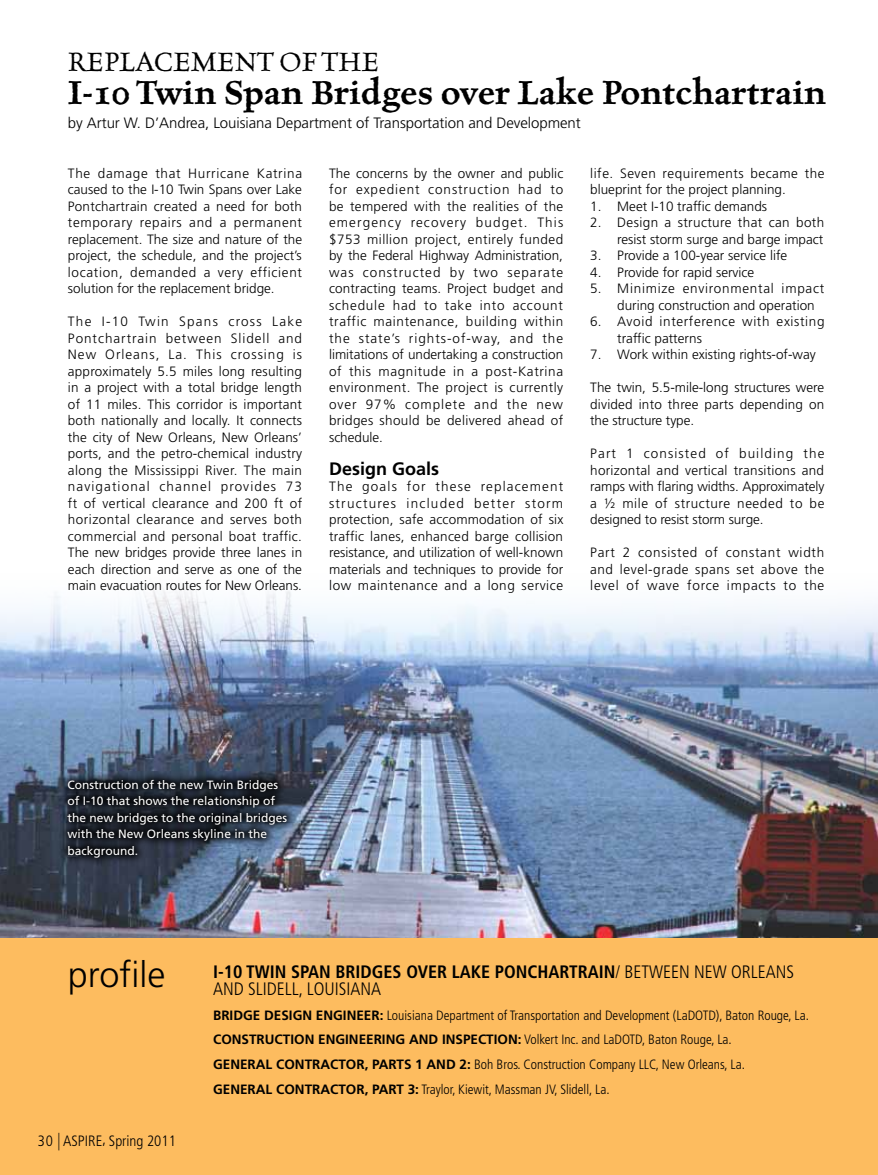
<style>
.page{position:relative;width:878px;height:1175px;background:#fff}
.page>*{position:absolute;margin:0;border:0;box-sizing:border-box;transform-origin:0 0}
.t1{font:600 37.5px "Celestia Antiqua Std";color:#000}
.t2{font:300 36px "Frutiger LT Std";color:#000}
.t3{font:30px "Celestia Antiqua Std";color:#000}
.t4{font:700 condensed 18px "Frutiger LT Std";color:#000}
.t5{font:300 condensed 18px "Frutiger LT Std";color:#000}
.t6{font:700 18px "Frutiger LT Std";color:#000}
.t7{font:300 15px "Frutiger LT Std";letter-spacing:-.005em;color:#000}
.t8{font:300 condensed 15px "Frutiger LT Std";color:#000}
.t9{font:300 13.5px/16.5px "Frutiger LT Std";color:#000;text-align:justify}
.t10{font:300 condensed 13.5px "Frutiger LT Std";color:#000}
.t11{font:700 13.5px "Frutiger LT Std";color:#000}
.t12{font:300 13.5px/16.5px "Frutiger LT Std";letter-spacing:.045em;color:#000}
.t13{font:12px/16.5px "Frutiger LT Std";color:#fff}
.s1{font-weight:700;font-stretch:normal}
.s2{font-size:17.55px}
</style>
<div class="page">
<div style="left:0;top:937px;width:878px;height:237px;background:#fdbc5f"></div>
<img style="left:0;top:586px;width:878px;height:351px">
<svg style="left:58px;top:770px;width:238px;height:96px"></svg>
<h3 class="t3" style="left:68px;top:46px;width:313px">REPLACEMENT OF THE</h3>
<h1 class="t1" style="left:68px;top:72px;width:760px">I-10 Twin Span Bridges over Lake Pontchartrain</h1>
<p class="t7" style="left:68px;top:115px;width:514px">by Artur W. D’Andrea, Louisiana Department of Transportation and Development</p>
<p class="t9" style="left:68px;top:165px;width:236px">The damage that Hurricane Katrina caused to the I-10 Twin Spans over Lake Pontchartrain created a need for both temporary repairs and a permanent replacement. The size and nature of the project, the schedule, and the project’s location, demanded a very efficient solution for the replacement bridge.</p>
<p class="t9" style="left:68px;top:314px;width:236px">The I-10 Twin Spans cross Lake Pontchartrain between Slidell and New Orleans, La. This crossing is approximately 5.5 miles long resulting in a project with a total bridge length of 11 miles. This corridor is important both nationally and locally. It connects the city of New Orleans, New Orleans’ ports, and the petro-chemical industry along the Mississippi River. The main navigational channel provides 73 ft of vertical clearance and 200 ft of horizontal clearance and serves both commercial and personal boat traffic.<br>The new bridges provide three lanes in each direction and serve as one of the main evacuation routes for New Orleans.</p>
<p class="t9" style="left:329px;top:165px;width:236px">The concerns by the owner and public for expedient construction had to be tempered with the realities of the emergency recovery budget. This $753 million project, entirely funded by the Federal Highway Administration, was constructed by two separate contracting teams. Project budget and schedule had to take into account traffic maintenance, building within the state’s rights-of-way, and the limitations of undertaking a construction of this magnitude in a post-Katrina environment. The project is currently over 97% complete and the new bridges should be delivered ahead of schedule.</p>
<h3 class="t6" style="left:329px;top:458px;width:111px">DESIGN GOALS</h3>
<p class="t9" style="left:329px;top:479px;width:236px">The goals for these replacement structures included better storm protection, safe accommodation of six traffic lanes, enhanced barge collision resistance, and utilization of well-known materials and techniques to provide for low maintenance and a long service</p>
<p class="t9" style="left:590px;top:165px;width:236px">life. Seven requirements became the blueprint for the project planning.</p>
<p class="t9" style="left:590px;top:198px;width:178px">1. Meet I-10 traffic demands</p>
<p class="t9" style="left:590px;top:215px;width:235px;text-align:right">2. Design a structure that can both resist storm surge and barge impact</p>
<p class="t9" style="left:590px;top:247px;width:198px">3. Provide a 100-year service life</p>
<p class="t9" style="left:590px;top:264px;width:165px">4. Provide for rapid service</p>
<p class="t9" style="left:617px;top:280px;width:208px;text-indent:-27px">5. Minimize environmental impact during construction and operation</p>
<p class="t12" style="left:617px;top:313px;width:209px;text-indent:-27px">6. Avoid interference with existing traffic patterns</p>
<p class="t9" style="left:590px;top:346px;width:227px">7. Work within existing rights-of-way</p>
<p class="t9" style="left:590px;top:379px;width:235px">The twin, 5.5-mile-long structures were divided into three parts depending on the structure type.</p>
<p class="t9" style="left:590px;top:445px;width:236px">Part 1 consisted of building the horizontal and vertical transitions and ramps with flaring widths. Approximately a ½ mile of structure needed to be designed to resist storm surge.</p>
<p class="t9" style="left:590px;top:544px;width:236px">Part 2 consisted of constant width and level-grade spans set above the level of wave force impacts to the</p>
<p class="t13" style="left:68px;top:776px;width:221px">Construction of the new Twin Bridges of I-10 that shows the relationship of the new bridges to the original bridges with the New Orleans skyline in the background.</p>
<h2 class="t2" style="left:68px;top:953px;width:99px">profile</h2>
<h3 class="t4" style="left:213px;top:961px;width:44px">I-10 TWIN</h3>
<h3 class="t4" style="left:291px;top:961px;width:11px">SPAN</h3>
<h3 class="t4" style="left:335px;top:961px;width:11px">BRIDGES</h3>
<h3 class="t4" style="left:406px;top:961px;width:11px">OVER</h3>
<h3 class="t4" style="left:451px;top:961px;width:54px">LAKEPONCHARTRAIN</h3>
<h3 class="t5" style="left:615px;top:962px;width:19px">/ between</h3>
<h3 class="t5" style="left:694px;top:962px;width:12px">new</h3>
<h3 class="t5" style="left:731px;top:962px;width:10px">orleans</h3>
<h3 class="t5" style="left:213px;top:978px;width:11px">and</h3>
<h3 class="t5" style="left:248px;top:978px;width:9px">slidell</h3>
<h3 class="t5" style="left:299px;top:978px;width:18px">, louisiana</h3>
<p class="t11" style="left:213px;top:1007px;width:9px">BRID</p>
<p class="t11" style="left:243px;top:1007px;width:29px">GE DESI</p>
<p class="t10" style="left:293px;top:1007px;width:517px"><span class="s1">GN ENGINEER:</span> Louisiana Department of Transportation and Development (LaDOTD), Baton Rouge, La.</p>
<p class="t11" style="left:213px;top:1031px;width:38px">CONSTRUCTIO</p>
<p class="t11" style="left:305px;top:1031px;width:62px">N ENGINEERI</p>
<p class="t11" style="left:386px;top:1031px;width:93px">NG AND INSPECTIO</p>
<p class="t10" style="left:508px;top:1032px;width:225px"><span class="s1">N:</span> Volkert Inc. and LaDOTD, Baton Rouge, La.</p>
<p class="t11" style="left:213px;top:1056px;width:36px">GENERAL</p>
<p class="t11" style="left:276px;top:1056px;width:39px">CONTRACTOR</p>
<p class="t11" style="left:365px;top:1056px;width:24px">, PARTS</p>
<p class="t10" style="left:415px;top:1056px;width:331px"><span class="s1">1 AND 2:</span> Boh Bros. Construction Company LLC, New Orleans, La.</p>
<p class="t11" style="left:213px;top:1081px;width:36px">GENERAL</p>
<p class="t11" style="left:276px;top:1081px;width:39px">CONTRACTOR</p>
<p class="t11" style="left:365px;top:1081px;width:24px">, PART</p>
<p class="t10" style="left:408px;top:1081px;width:203px"><span class="s1">3:</span> Traylor, Kiewit, Massman JV, Slidell, La.</p>
<p class="t8" style="left:38px;top:1132px;width:139px">30 <span class="s2">|</span> ASPIRE, Spring 2011</p>
</div>
